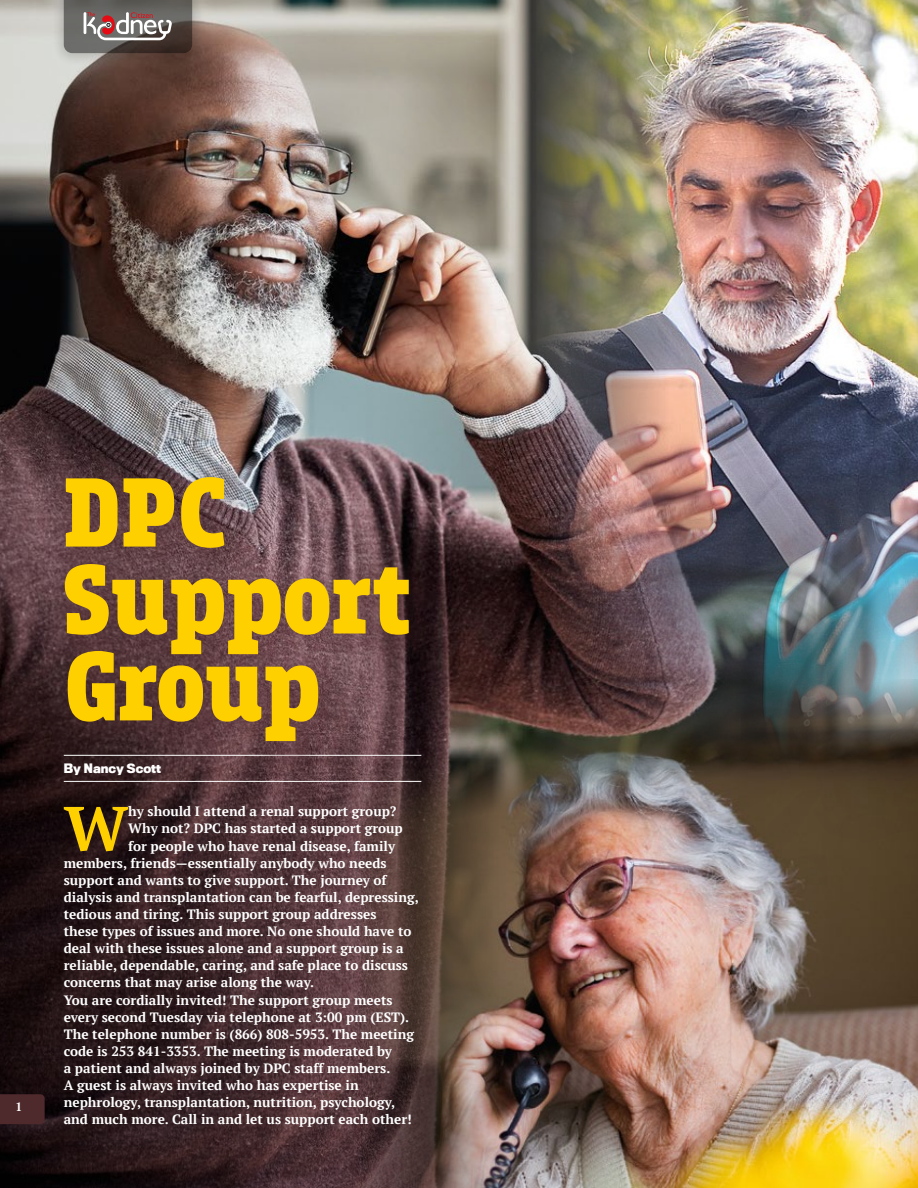
<style>
.page{position:relative;width:918px;height:1188px;background:#fff}
.page>*{position:absolute;margin:0;border:0;box-sizing:border-box;transform-origin:0 0}
.t1{font:900 103.35px/86.8px "Breakers Slab";color:#ffd000}
.t2{font:700 62.4px "PT Serif";color:#ffd000}
.t3{font:700 13.5px "PT Serif";color:#fff}
.t4{font:900 12px "Titling Gothic FB Narrow";color:#fff}
.t5{font:700 12px "PT Serif";color:#fff}
</style>
<div class="page">
<img style="left:0;top:0;width:366px;height:566px">
<svg style="left:0;top:566px;width:361px;height:622px;background:#372225"></svg>
<img style="left:361px;top:770px;width:557px;height:418px">
<img style="left:366px;top:0;width:552px;height:885px">
<hr style="left:64px;top:781px;width:357px;height:1px;background:#fff">
<div style="left:48px;top:461px;width:390px;height:309px;background:#4f2a2d;opacity:.3"></div>
<svg style="left:0;top:1094px;width:45px;height:30px"></svg>
<div style="left:51px;top:0;width:156px;height:68px;background:#000;opacity:.3"></div>
<svg style="left:64px;top:0;width:128px;height:53px;background:#726865"></svg>
<p class="t5" style="left:16px;top:1099px;width:8px">1</p>
<h1 class="t1" style="left:64px;top:475px;width:349px">DPC<br>Support<br>Group</h1>
<p class="t4" style="left:64px;top:760px;width:99px">By Nancy Scott</p>
<h2 class="t2" style="left:64px;top:787px;width:66px">W</h2>
<p class="t3" style="left:128px;top:803px;width:270px">hy should I attend a renal support group?</p>
<p class="t3" style="left:128px;top:820px;width:276px">Why not? DPC has started a support group</p>
<p class="t3" style="left:128px;top:837px;width:268px">for people who have renal disease, family</p>
<p class="t3" style="left:64px;top:854px;width:324px">members, friends—essentially anybody who needs</p>
<p class="t3" style="left:64px;top:871px;width:324px">support and wants to give support. The journey of</p>
<p class="t3" style="left:64px;top:888px;width:357px">dialysis and transplantation can be fearful, depressing,</p>
<p class="t3" style="left:64px;top:905px;width:314px">tedious and tiring. This support group addresses</p>
<p class="t3" style="left:64px;top:922px;width:349px">these types of issues and more. No one should have to</p>
<p class="t3" style="left:64px;top:939px;width:342px">deal with these issues alone and a support group is a</p>
<p class="t3" style="left:64px;top:956px;width:346px">reliable, dependable, caring, and safe place to discuss</p>
<p class="t3" style="left:64px;top:974px;width:252px">concerns that may arise along the way.</p>
<p class="t3" style="left:64px;top:991px;width:330px">You are cordially invited! The support group meets</p>
<p class="t3" style="left:64px;top:1008px;width:347px">every second Tuesday via telephone at 3:00 pm (EST).</p>
<p class="t3" style="left:64px;top:1025px;width:352px">The telephone number is (866) 808-5953. The meeting</p>
<p class="t3" style="left:64px;top:1042px;width:330px">code is 253 841-3353. The meeting is moderated by</p>
<p class="t3" style="left:64px;top:1059px;width:328px">a patient and always joined by DPC staff members.</p>
<p class="t3" style="left:64px;top:1076px;width:296px">A guest is always invited who has expertise in</p>
<p class="t3" style="left:64px;top:1093px;width:333px">nephrology, transplantation, nutrition, psychology,</p>
<p class="t3" style="left:64px;top:1110px;width:350px">and much more. Call in and let us support each other!</p>
</div>
